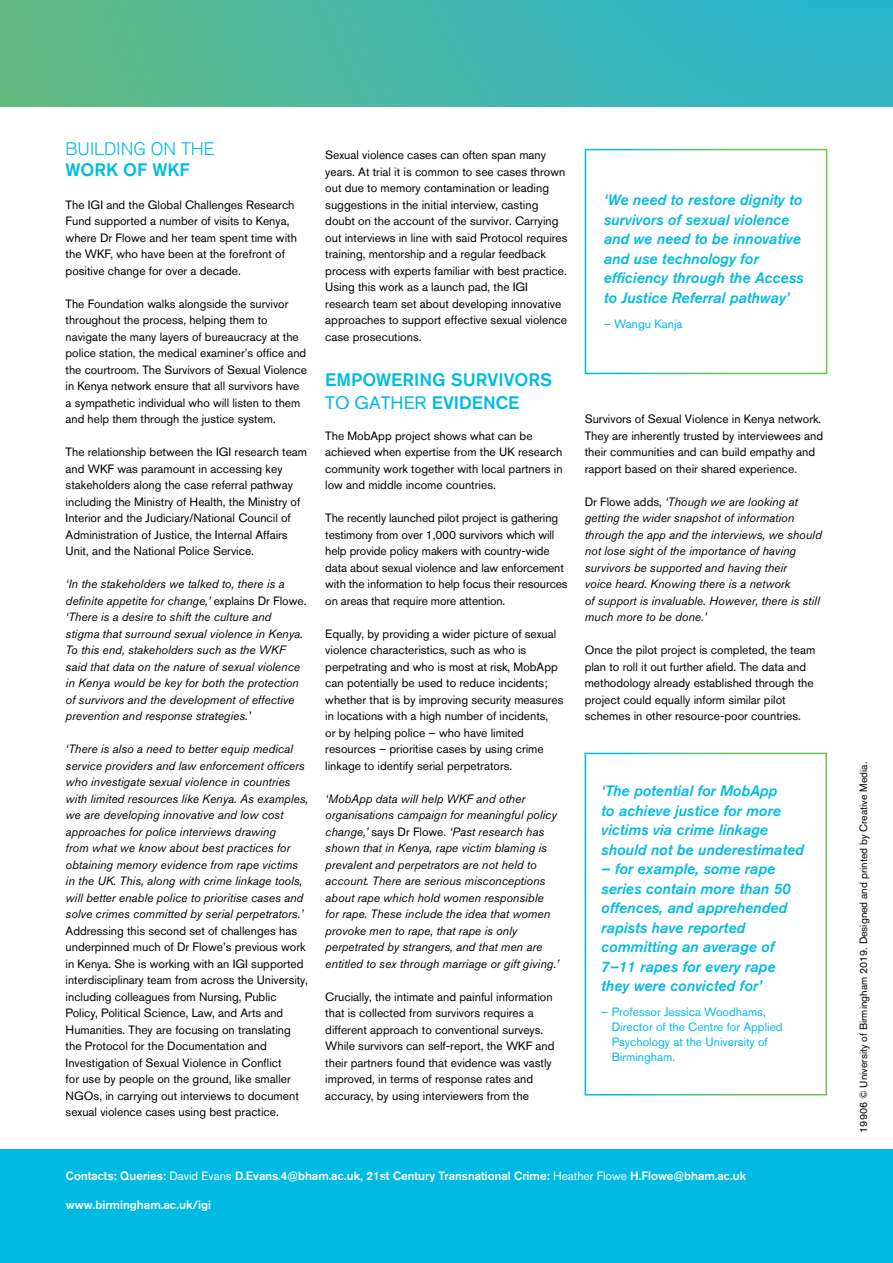
<style>
.page{position:relative;width:893px;height:1263px;background:#fff}
.page>*{position:absolute;margin:0;border:0;box-sizing:border-box;transform-origin:0 0}
.t1{font:500 18px/23.2px "Akzidenz Grotesk BQ";color:#00bae3}
.t2{font:300 18px "Akzidenz Grotesk BQ";color:#00bae3}
.t3{font:italic 15px/19.5px "Akzidenz Grotesk BQ Med";color:#00bae3}
.t4{font:12px/16.5px "Akzidenz Grotesk BQ";color:#000}
.t5{font:italic 12px/16.5px "Akzidenz Grotesk BQ";color:#000}
.t6{font:500 12px "Akzidenz Grotesk BQ";color:#fff}
.t7{font:12px/15px "Akzidenz Grotesk BQ";color:#00bae3}
.t8{font:10.5px "Akzidenz Grotesk BQ";color:#000}
.s1{font-style:normal}
.s2{font-weight:400}
</style>
<div class="page">
<div style="left:0;top:1149px;width:893px;height:114px;background:#00bae3"></div>
<div style="left:0;top:0;width:893px;height:106px;background:linear-gradient(to right,#62ba84,#29b6d1)"></div>
<div style="left:585px;top:149px;width:242px;height:225px;border:2px solid #fff"></div>
<div style="left:585px;top:753px;width:242px;height:342px;border:2px solid #fff"></div>
<h1 class="t2" style="left:66px;top:139px;width:151px">BUILDING ON THE</h1>
<h1 class="t1" style="left:66px;top:158px;width:125px">WORK OF WKF</h1>
<p class="t4" style="left:66px;top:196px;width:233px">The IGI and the Global Challenges Research Fund supported a number of visits to Kenya, where Dr Flowe and her team spent time with the WKF, who have been at the forefront of positive change for over a decade.</p>
<p class="t4" style="left:66px;top:295px;width:243px">The Foundation walks alongside the survivor throughout the process, helping them to navigate the many layers of bureaucracy at the police station, the medical examiner’s office and the courtroom. The Survivors of Sexual Violence in Kenya network ensure that all survivors have a sympathetic individual who will listen to them and help them through the justice system.</p>
<p class="t4" style="left:66px;top:444px;width:243px">The relationship between the IGI research team and WKF was paramount in accessing key stakeholders along the case referral pathway including the Ministry of Health, the Ministry of Interior and the Judiciary/National Council of Administration of Justice, the Internal Affairs Unit, and the National Police Service.</p>
<p class="t5" style="left:66px;top:576px;width:242px">‘In the stakeholders we talked to, there is a definite appetite for change,’ <span class="s1">explains Dr Flowe. </span>‘There is a desire to shift the culture and stigma that surround sexual violence in Kenya.<br>To this end, stakeholders such as the WKF said that data on the nature of sexual violence in Kenya would be key for both the protection of survivors and the development of effective prevention and response strategies.’</p>
<p class="t5" style="left:66px;top:741px;width:244px">‘There is also a need to better equip medical service providers and law enforcement officers who investigate sexual violence in countries with limited resources like Kenya. As examples, we are developing innovative and low cost approaches for police interviews drawing<br>from what we know about best practices for obtaining memory evidence from rape victims in the UK. This, along with crime linkage tools, will better enable police to prioritise cases and solve crimes committed by serial perpetrators.’</p>
<p class="t4" style="left:66px;top:922px;width:244px">Addressing this second set of challenges has underpinned much of Dr Flowe’s previous work in Kenya. She is working with an IGI supported interdisciplinary team from across the University, including colleagues from Nursing, Public Policy, Political Science, Law, and Arts and Humanities. They are focusing on translating the Protocol for the Documentation and Investigation of Sexual Violence in Conflict<br>for use by people on the ground, like smaller NGOs, in carrying out interviews to document sexual violence cases using best practice.</p>
<p class="t4" style="left:325px;top:147px;width:244px">Sexual violence cases can often span many years. At trial it is common to see cases thrown out due to memory contamination or leading suggestions in the initial interview, casting doubt on the account of the survivor. Carrying out interviews in line with said Protocol requires training, mentorship and a regular feedback process with experts familiar with best practice.<br>Using this work as a launch pad, the IGI research team set about developing innovative approaches to support effective sexual violence case prosecutions.</p>
<h1 class="t1" style="left:325px;top:367px;width:228px">EMPOWERING SURVIVORS<br><span class="s2">TO GATHER</span> EVIDENCE</h1>
<p class="t4" style="left:325px;top:427px;width:239px">The MobApp project shows what can be achieved when expertise from the UK research community work together with local partners in low and middle income countries.</p>
<p class="t4" style="left:325px;top:510px;width:244px">The recently launched pilot project is gathering testimony from over 1,000 survivors which will help provide policy makers with country-wide data about sexual violence and law enforcement with the information to help focus their resources on areas that require more attention.</p>
<p class="t4" style="left:325px;top:625px;width:240px">Equally, by providing a wider picture of sexual violence characteristics, such as who is perpetrating and who is most at risk, MobApp can potentially be used to reduce incidents; whether that is by improving security measures in locations with a high number of incidents,<br>or by helping police – who have limited resources – prioritise cases by using crime linkage to identify serial perpetrators.</p>
<p class="t5" style="left:325px;top:790px;width:235px">‘MobApp data will help WKF and other organisations campaign for meaningful policy change,’ <span class="s1">says Dr Flowe.</span> ‘Past research has shown that in Kenya, rape victim blaming is prevalent and perpetrators are not held to account. There are serious misconceptions about rape which hold women responsible for rape. These include the idea that women provoke men to rape, that rape is only perpetrated by strangers, and that men are entitled to sex through marriage or gift giving.’</p>
<p class="t4" style="left:325px;top:988px;width:231px">Crucially, the intimate and painful information that is collected from survivors requires a different approach to conventional surveys.<br>While survivors can self-report, the WKF and their partners found that evidence was vastly improved, in terms of response rates and accuracy, by using interviewers from the</p>
<p class="t3" style="left:604px;top:190px;width:201px">‘We need to restore dignity to survivors of sexual violence and we need to be innovative and use technology for efficiency through the Access to Justice Referral pathway’</p>
<p class="t7" style="left:604px;top:316px;width:80px">– Wangu Kanja</p>
<p class="t4" style="left:585px;top:411px;width:240px">Survivors of Sexual Violence in Kenya network.<br>They are inherently trusted by interviewees and their communities and can build empathy and rapport based on their shared experience.</p>
<p class="t5" style="left:585px;top:493px;width:239px"><span class="s1">Dr Flowe adds,</span> ‘Though we are looking at getting the wider snapshot of information through the app and the interviews, we should not lose sight of the importance of having survivors be supported and having their<br>voice heard. Knowing there is a network<br>of support is invaluable. However, there is still much more to be done.’</p>
<p class="t4" style="left:585px;top:642px;width:232px">Once the pilot project is completed, the team plan to roll it out further afield. The data and methodology already established through the project could equally inform similar pilot schemes in other resource-poor countries.</p>
<p class="t3" style="left:601px;top:781px;width:204px">‘The potential for MobApp<br>to achieve justice for more victims via crime linkage should not be underestimated</p>
<p class="t3" style="left:601px;top:859px;width:191px">– for example, some rape series contain more than 50 offences, and apprehended rapists have reported committing an average of<br>7–11 rapes for every rape they were convicted for’</p>
<p class="t7" style="left:612px;top:1005px;width:172px;text-indent:-10px">– Professor Jessica Woodhams,<br>Director of the Centre for Applied<br>Psychology at the University of<br>Birmingham.</p>
<p class="t6" style="left:66px;top:1168px;width:682px">Contacts: Queries: <span class="s2">David Evans</span> D.Evans.4@bham.ac.uk, 21st Century Transnational Crime: <span class="s2">Heather Flowe</span> H.Flowe@bham.ac.uk</p>
<p class="t6" style="left:66px;top:1197px;width:147px">www.birmingham.ac.uk/igi</p>
<p class="t8" style="left:857px;top:1133px;width:372px;rotate:-90deg">19906 © University of Birmingham 2019. Designed and printed by Creative Media.</p>
</div>
